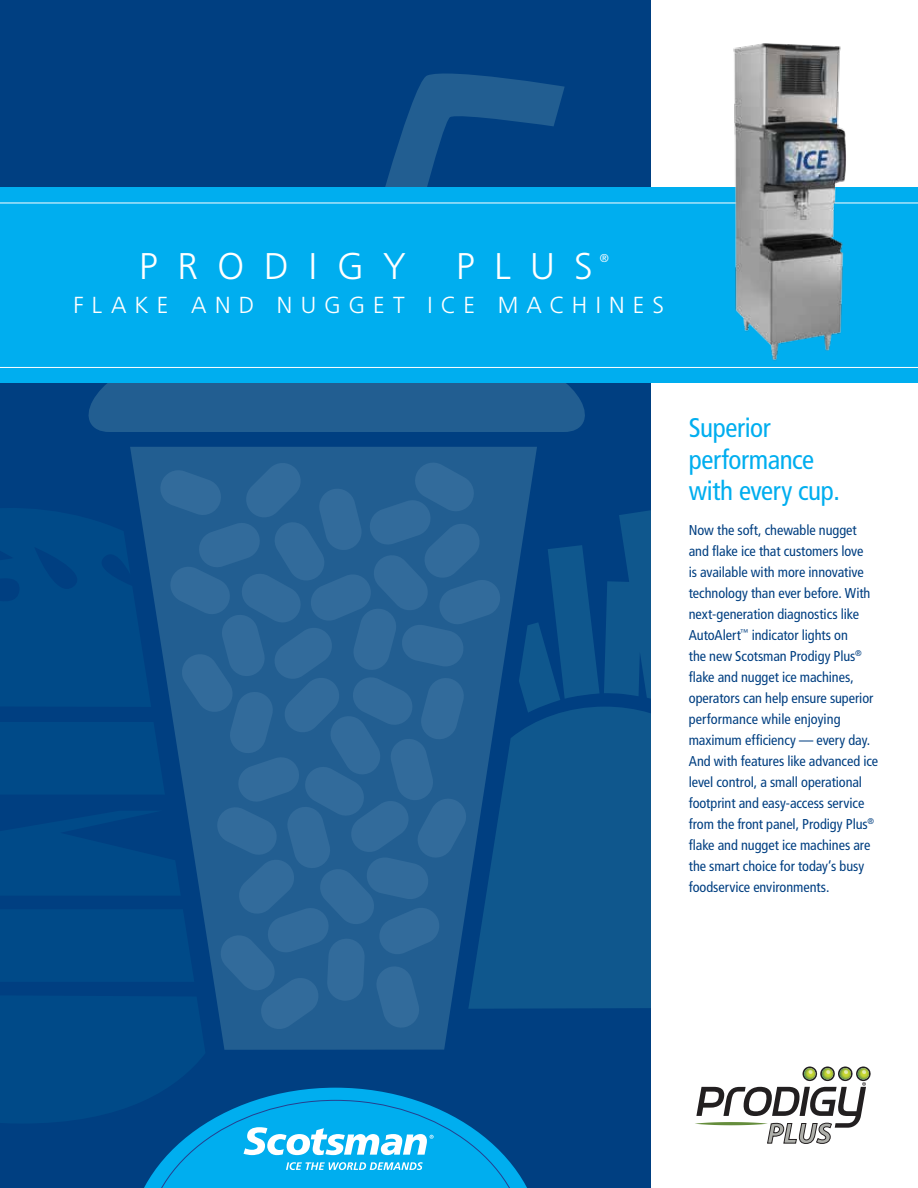
<style>
.page{position:relative;width:918px;height:1188px;background:#fff}
.page>*{position:absolute;margin:0;border:0;box-sizing:border-box;transform-origin:0 0}
.t1{font:300 37.05px "Frutiger LT Std";letter-spacing:.53em;color:#fff}
.t2{font:condensed 27px/31.5px "Frutiger LT Std";letter-spacing:-.015em;color:#00aeef}
.t3{font:300 23.25px "Frutiger LT Std";letter-spacing:.35em;color:#fff}
.t4{font:condensed 14.25px/21px "Frutiger LT Std";letter-spacing:-.005em;color:#003f81}
.t5{font:300 11.4px "Frutiger LT Std";color:#fff}
</style>
<div class="page">
<div style="left:0;top:0;width:651px;height:1188px;background:#003f81"></div>
<div style="left:130px;top:447px;width:407px;height:13px;background:#225e91"></div>
<div style="left:88px;top:383px;width:497px;height:49px;background:#225e91"></div>
<svg style="left:360px;top:73px;width:205px;height:115px"></svg>
<div style="left:0;top:188px;width:918px;height:195px;background:#00aeef"></div>
<hr style="left:0;top:203px;width:918px;height:1px;background:#fff">
<hr style="left:0;top:367px;width:918px;height:1px;background:#fff">
<svg style="left:0;top:460px;width:651px;height:728px"></svg>
<svg style="left:695px;top:1067px;width:176px;height:77px"></svg>
<img style="left:717px;top:43px;width:142px;height:318px">
<h1 class="t1" style="left:139px;top:245px;width:268px">PRODIGY</h1>
<h1 class="t1" style="left:456px;top:245px;width:138px">PLUS</h1>
<p class="t5" style="left:600px;top:251px;width:11px">®</p>
<h3 class="t3" style="left:74px;top:292px;width:592px">FLAKE AND NUGGET ICE MACHINES</h3>
<h2 class="t2" style="left:689px;top:412px;width:153px">Superior performance with every cup.</h2>
<p class="t4" style="left:689px;top:519px;width:191px">Now the soft, chewable nugget and flake ice that customers love<br>is available with more innovative technology than ever before. With next-generation diagnostics like<br>AutoAlert<sup>™</sup> indicator lights on<br>the new Scotsman Prodigy Plus<sup>® </sup>flake and nugget ice machines, operators can help ensure superior performance while enjoying maximum efficiency — every day.<br>And with features like advanced ice level control, a small operational footprint and easy-access service from the front panel, Prodigy Plus<sup>® </sup>flake and nugget ice machines are the smart choice for today’s busy foodservice environments.</p>
</div>
